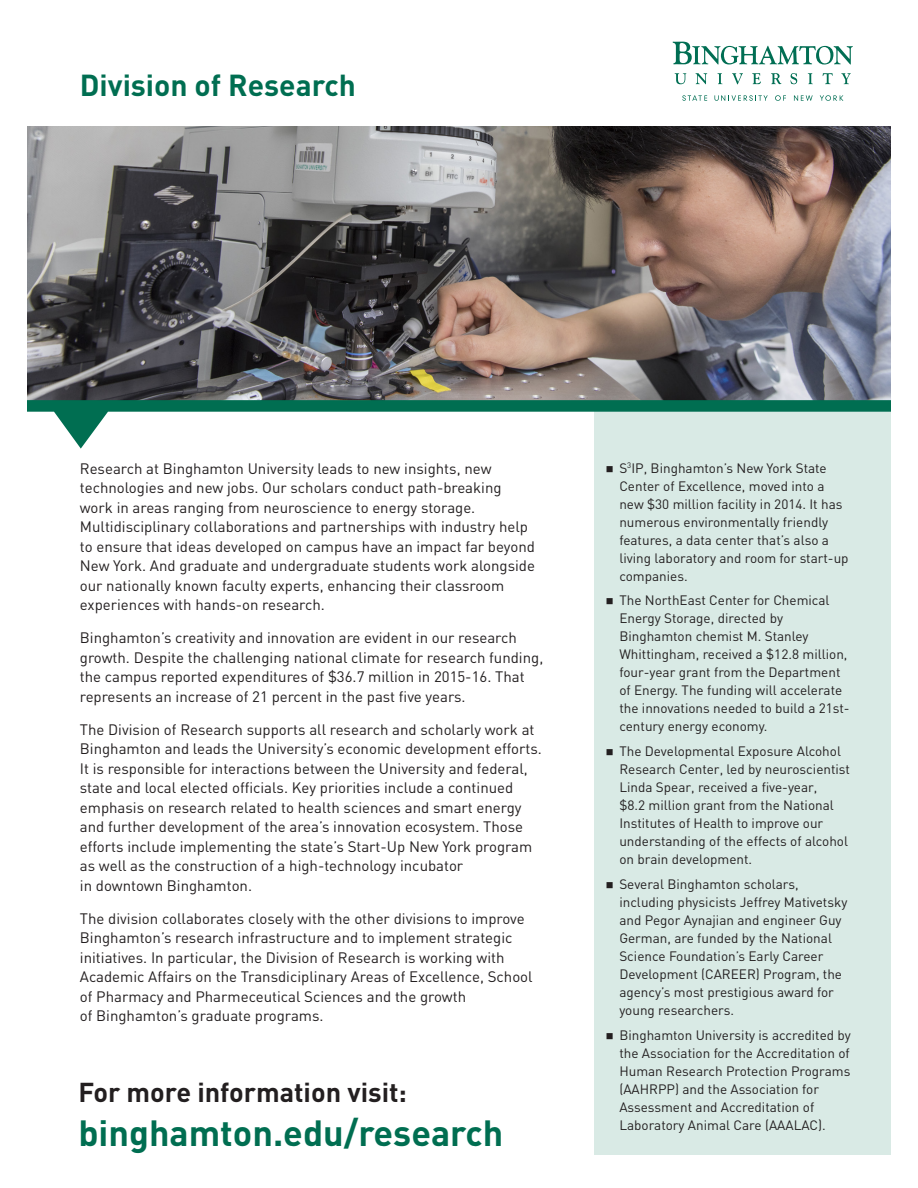
<style>
.page{position:relative;width:918px;height:1188px;background:#fff}
.page>*{position:absolute;margin:0;border:0;box-sizing:border-box;transform-origin:0 0}
.t1{font:700 36px "DIN";color:#006e51}
.t2{font:700 30px "DIN";color:#006e51}
.bulloted_text{font:700 27px "DIN";color:#231f20}
.body_text{font:15px/19.5px "DIN";color:#231f20}
.bulloted_text-2{font:13.5px/18px "DIN";color:#231f20}
.body_text-2{font:13.5px/18px "DIN";color:#231f20}
</style>
<div class="page">
<div style="left:594px;top:393px;width:297px;height:761px;background:#d9eae5"></div>
<img style="left:27px;top:126px;width:864px;height:274px">
<svg style="left:675px;top:73px;width:11px;height:11px"></svg>
<svg style="left:695px;top:73px;width:12px;height:11px"></svg>
<svg style="left:717px;top:73px;width:6px;height:11px"></svg>
<svg style="left:732px;top:73px;width:11px;height:11px"></svg>
<svg style="left:752px;top:73px;width:9px;height:11px"></svg>
<svg style="left:771px;top:73px;width:10px;height:11px"></svg>
<svg style="left:790px;top:73px;width:7px;height:11px"></svg>
<svg style="left:808px;top:73px;width:5px;height:11px"></svg>
<svg style="left:823px;top:73px;width:10px;height:11px"></svg>
<svg style="left:841px;top:73px;width:10px;height:11px"></svg>
<svg style="left:673px;top:42px;width:180px;height:23px"></svg>
<svg style="left:682px;top:95px;width:25px;height:6px"></svg>
<svg style="left:714px;top:95px;width:54px;height:6px"></svg>
<svg style="left:775px;top:95px;width:11px;height:6px"></svg>
<svg style="left:794px;top:95px;width:19px;height:6px"></svg>
<svg style="left:820px;top:95px;width:23px;height:6px"></svg>
<svg style="left:27px;top:400px;width:864px;height:49px"></svg>
<p class="t2" style="left:80px;top:65px;width:278px">Division of Research</p>
<p class="body_text" style="left:80px;top:459px;width:457px">Research at Binghamton University leads to new insights, new technologies and new jobs. Our scholars conduct path-breaking work in areas ranging from neuroscience to energy storage.<br>Multidisciplinary collaborations and partnerships with industry help to ensure that ideas developed on campus have an impact far beyond New York. And graduate and undergraduate students work alongside our nationally known faculty experts, enhancing their classroom experiences with hands-on research.</p>
<p class="body_text" style="left:80px;top:628px;width:465px">Binghamton’s creativity and innovation are evident in our research growth. Despite the challenging national climate for research funding, the campus reported expenditures of $36.7 million in 2015-16. That represents an increase of 21 percent in the past five years.</p>
<p class="body_text" style="left:80px;top:720px;width:464px">The Division of Research supports all research and scholarly work at Binghamton and leads the University’s economic development efforts.<br>It is responsible for interactions between the University and federal, state and local elected officials. Key priorities include a continued emphasis on research related to health sciences and smart energy and further development of the area’s innovation ecosystem. Those efforts include implementing the state’s Start-Up New York program as well as the construction of a high-technology incubator<br>in downtown Binghamton.</p>
<p class="body_text" style="left:80px;top:909px;width:454px">The division collaborates closely with the other divisions to improve Binghamton’s research infrastructure and to implement strategic initiatives. In particular, the Division of Research is working with Academic Affairs on the Transdiciplinary Areas of Excellence, School of Pharmacy and Pharmeceutical Sciences and the growth<br>of Binghamton’s graduate programs.</p>
<p class="bulloted_text" style="left:78px;top:1074px;width:330px">For more information visit:</p>
<p class="t1" style="left:78px;top:1108px;width:426px">binghamton.edu/research</p>
<p class="body_text-2" style="left:619px;top:459px;width:231px;text-indent:-14px">■ S<sup>3</sup>IP, Binghamton’s New York State Center of Excellence, moved into a new $30 million facility in 2014. It has numerous environmentally friendly features, a data center that’s also a living laboratory and room for start-up companies.</p>
<p class="bulloted_text-2" style="left:619px;top:592px;width:232px;text-indent:-14px">■ The NorthEast Center for Chemical Energy Storage, directed by Binghamton chemist M. Stanley Whittingham, received a $12.8 million, four-year grant from the Department of Energy. The funding will accelerate the innovations needed to build a 21st&shy;century energy economy.</p>
<p class="bulloted_text-2" style="left:619px;top:742px;width:232px;text-indent:-14px">■ The Developmental Exposure Alcohol Research Center, led by neuroscientist Linda Spear, received a five-year,<br>$8.2 million grant from the National Institutes of Health to improve our understanding of the effects of alcohol on brain development.</p>
<p class="bulloted_text-2" style="left:619px;top:875px;width:230px;text-indent:-14px">■ Several Binghamton scholars, including physicists Jeffrey Mativetsky and Pegor Aynajian and engineer Guy German, are funded by the National Science Foundation’s Early Career Development (CAREER) Program, the agency’s most prestigious award for young researchers.</p>
<p class="bulloted_text-2" style="left:619px;top:1026px;width:233px;text-indent:-14px">■ Binghamton University is accredited by the Association for the Accreditation of Human Research Protection Programs (AAHRPP) and the Association for Assessment and Accreditation of Laboratory Animal Care (AAALAC).</p>
</div>
